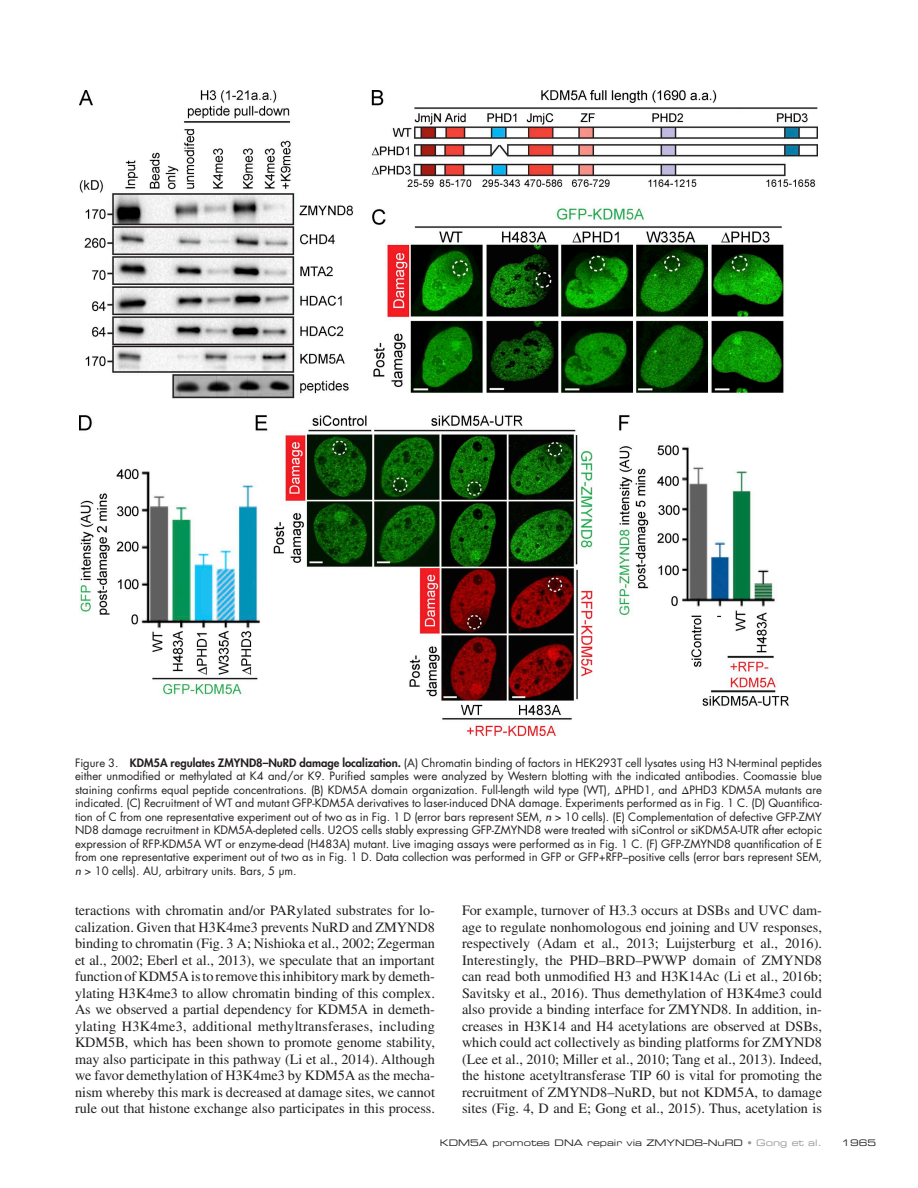
<style>
.page{position:relative;width:918px;height:1188px;background:#fff}
.page>*{position:absolute;margin:0;border:0;box-sizing:border-box;transform-origin:0 0}
.t1{font:14.25px/16.5px "Times LT Std";color:#231f20;text-align:justify}
.t2{font:11.25px/13.5px "Futura Std";color:#231f20;text-align:justify}
.t3{font:9px "Eurostile LT Std Ex 2";color:#231f20}
.s1{font-weight:800}
.s2{font-family:"STIX General"}
.s3{font-weight:500;font-style:italic}
.s4{color:#949698}
</style>
<div class="page">
<img style="left:80px;top:90px;width:737px;height:645px">
<p class="t2" style="left:75px;top:756px;width:749px">Figure 3. <span class="s1">KDM5A regulates ZMYND8–NuRD damage localization.</span> (A) Chromatin binding of factors in HEK293T cell lysates using H3 N-terminal peptides either unmodified or methylated at K4 and/or K9. Purified samples were analyzed by Western blotting with the indicated antibodies. Coomassie blue staining confirms equal peptide concentrations. (B) KDM5A domain organization. Full-length wild type (WT), <span class="s2">Δ</span>PHD1, and <span class="s2">Δ</span>PHD3 KDM5A mutants are indicated. (C) Recruitment of WT and mutant GFP-KDM5A derivatives to laser-induced DNA damage. Experiments performed as in Fig. 1 C. (D) Quantifica&shy;tion of C from one representative experiment out of two as in Fig. 1 D (error bars represent SEM, <span class="s3">n</span> &gt; 10 cells). (E) Complementation of defective GFP-ZMY ND8 damage recruitment in KDM5A-depleted cells. U2OS cells stably expressing GFP-ZMYND8 were treated with siControl or siKDM5A-UTR after ectopic expression of RFP-KDM5A WT or enzyme-dead (H483A) mutant. Live imaging assays were performed as in Fig. 1 C. (F) GFP-ZMYND8 quantification of E from one representative experiment out of two as in Fig. 1 D. Data collection was performed in GFP or GFP+RFP–positive cells (error bars represent SEM, <span class="s3">n</span> &gt; 10 cells). AU, arbitrary units. Bars, 5 µm.</p>
<p class="t1" style="left:75px;top:902px;width:362px">teractions with chromatin and/or PARylated substrates for lo&shy;calization. Given that H3K4me3 prevents NuRD and ZMYND8 binding to chromatin (Fig. 3 A; Nishioka et al., 2002; Zegerman et al., 2002; Eberl et al., 2013), we speculate that an important function of KDM5A is to remove this inhibitory mark by demeth&shy;ylating H3K4me3 to allow chromatin binding of this complex.<br>As we observed a partial dependency for KDM5A in demeth&shy;ylating H3K4me3, additional methyltransferases, including KDM5B, which has been shown to promote genome stability, may also participate in this pathway (Li et al., 2014). Although we favor demethylation of H3K4me3 by KDM5A as the mecha&shy;nism whereby this mark is decreased at damage sites, we cannot rule out that histone exchange also participates in this process.</p>
<p class="t1" style="left:462px;top:902px;width:362px">For example, turnover of H3.3 occurs at DSBs and UVC dam&shy;age to regulate nonhomologous end joining and UV responses, respectively (Adam et al., 2013; Luijsterburg et al., 2016).<br>Interestingly, the PHD–BRD–PWWP domain of ZMYND8 can read both unmodified H3 and H3K14Ac (Li et al., 2016b; Savitsky et al., 2016). Thus demethylation of H3K4me3 could also provide a binding interface for ZMYND8. In addition, in&shy;creases in H3K14 and H4 acetylations are observed at DSBs, which could act collectively as binding platforms for ZMYND8 (Lee et al., 2010; Miller et al., 2010; Tang et al., 2013). Indeed, the histone acetyltransferase TIP 60 is vital for promoting the recruitment of ZMYND8–NuRD, but not KDM5A, to damage sites (Fig. 4, D and E; Gong et al., 2015). Thus, acetylation is</p>
<p class="t3" style="left:440px;top:1136px;width:384px">KDM5A promotes DNA repair via ZMYND8–NuRD <span class="s4">• Gong et al.</span></p>
<p class="t3" style="left:841px;top:1136px;width:36px">1965</p>
</div>
